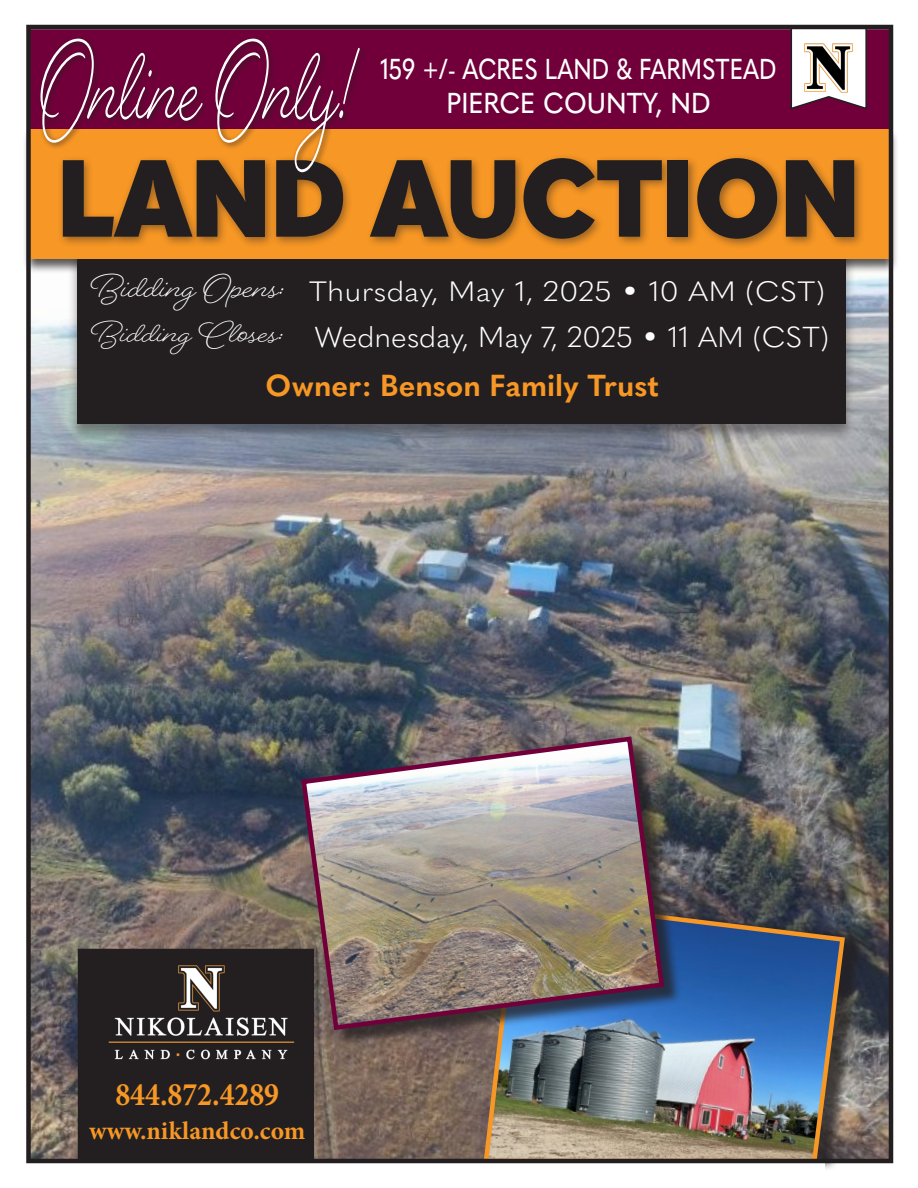
<style>
.page{position:relative;width:918px;height:1188px;background:#fff}
.page>*{position:absolute;margin:0;border:0;box-sizing:border-box;transform-origin:0 0}
.t1{font:120.75px "Beloved Script";color:#fff;scale:.59 1}
.t2{font:900 108px "Quasimoda";letter-spacing:-.02em;color:#231f20;scale:.95 1}
.t3{font:34.5px "Beloved Script";color:#fff;scale:1.08 1}
.t4{font:700 33px "Minion Pro";color:#f79725;scale:.9 1}
.t5{font:31.5px "Beloved Script";color:#fff;scale:1.13 1}
.t6{font:700 30px "Quasimoda";color:#f79725}
.t7{font:300 28.5px "Quasimoda";color:#fff;scale:1.04 1}
.t8{font:500 28.5px "Quasimoda";color:#fff;scale:.83 1}
.t9{font:500 28.5px "Quasimoda";color:#fff;scale:.93 1}
.t10{font:300 27.6px "Quasimoda";letter-spacing:.01em;color:#fff;scale:1.1 1}
.t11{font:700 25.5px "Minion Pro";letter-spacing:.005em;color:#f79725}
</style>
<div class="page">
<div style="left:27px;top:27px;width:864px;height:175px;background:#71003a"></div>
<img style="left:31px;top:276px;width:857px;height:882px">
<div style="left:68px;top:232px;width:788px;height:210px;background:#231f20;opacity:.45"></div>
<div style="left:77px;top:233px;width:769px;height:190px;background:#231f20"></div>
<div style="left:22px;top:128px;width:877px;height:146px;background:#231f20;opacity:.75"></div>
<div style="left:30px;top:130px;width:861px;height:129px;background:#f79725"></div>
<div style="left:57px;top:153px;width:808px;height:97px;background:#231f20;opacity:.45"></div>
<div style="left:80px;top:951px;width:232px;height:208px;background:#231f20"></div>
<img style="left:108px;top:965px;width:187px;height:95px">
<div style="left:78px;top:949px;width:236px;height:212px;border:4px solid #231f20"></div>
<div style="left:37px;top:35px;width:330px;height:145px;background:#231f20;opacity:.75"></div>
<svg style="left:790px;top:30px;width:77px;height:80px"></svg>
<img style="left:799px;top:38px;width:60px;height:60px">
<div style="left:489px;top:889px;width:377px;height:282px;background:#231f20;opacity:.75"></div>
<img style="left:481px;top:894px;width:366px;height:272px">
<div style="left:472px;top:1161px;width:353px;height:27px;background:#fff"></div>
<div style="left:304px;top:739px;width:378px;height:309px;background:#231f20;opacity:.75"></div>
<img style="left:299px;top:734px;width:368px;height:299px">
<div style="left:26px;top:25px;width:867px;height:1138px;border:4px solid #231f20"></div>
<p class="t1" style="left:40px;top:5px;width:544px">Online Only!</p>
<p class="t8" style="left:380px;top:47px;width:479px">159 +/- ACRES LAND &amp; FARMSTEAD</p>
<p class="t9" style="left:446px;top:81px;width:286px">PIERCE COUNTY, ND</p>
<p class="t2" style="left:56px;top:113px;width:849px">LAND AUCTION</p>
<p class="t3" style="left:91px;top:264px;width:181px">Bidding Opens:</p>
<p class="t5" style="left:91px;top:312px;width:172px">Bidding Closes:</p>
<p class="t10" style="left:309px;top:271px;width:471px">Thursday, May 1, 2025 • 10 AM (CST)</p>
<p class="t7" style="left:315px;top:315px;width:496px">Wednesday, May 7, 2025 • 11 AM (CST)</p>
<p class="t6" style="left:266px;top:362px;width:395px">Owner: Benson Family Trust</p>
<p class="t4" style="left:115px;top:1071px;width:183px">844.872.4289</p>
<p class="t11" style="left:89px;top:1112px;width:218px">www.niklandco.com</p>
</div>
